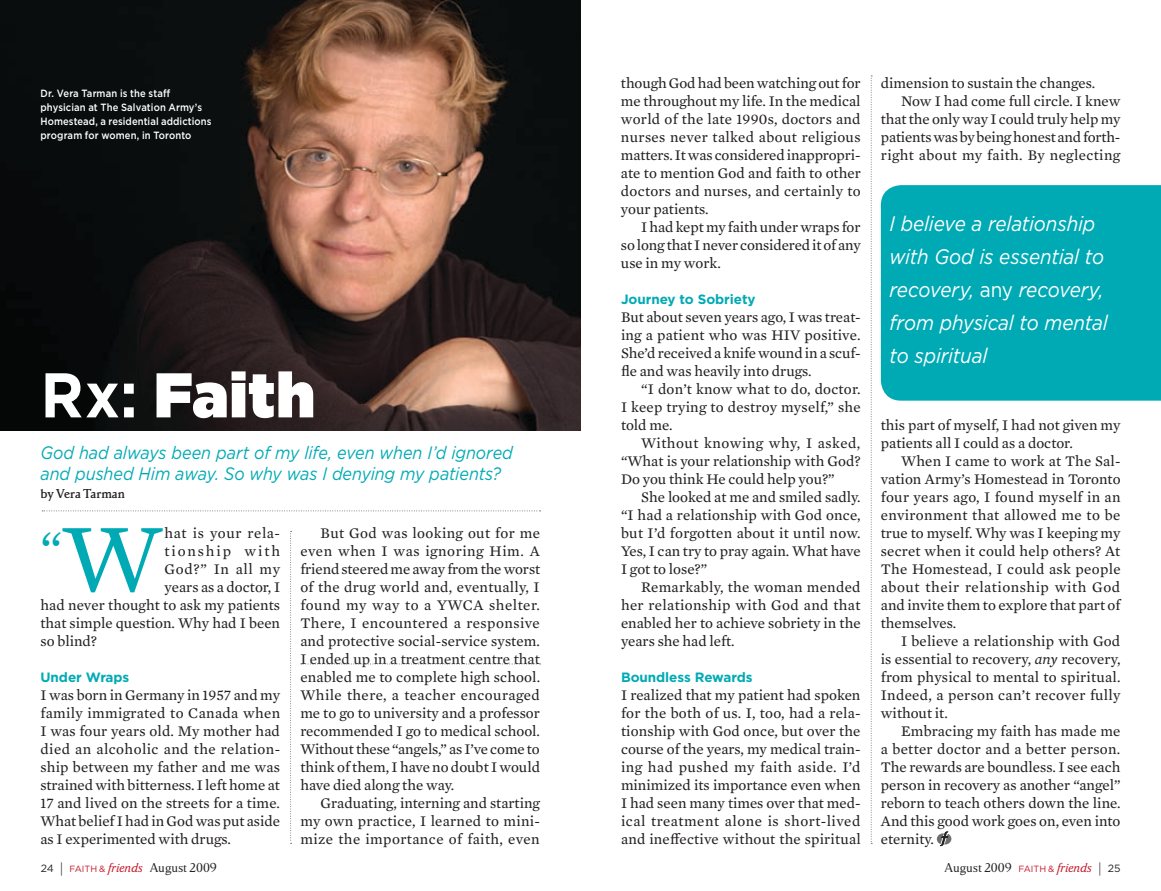
<style>
.page{position:relative;width:1161px;height:891px;background:#fff}
.page>*{position:absolute;margin:0;border:0;box-sizing:border-box;transform-origin:0 0}
.t1{font:900 63px "Gotham";color:#fff;scale:.95 1}
.t2{font:49.95px "Mercury Text G2";color:#00aab5}
.t3{font:italic 21px/33px "Gotham";letter-spacing:-.01em;color:#fff;scale:.9 1}
.t4{font:italic 18px/21px "Gotham";letter-spacing:-.005em;color:#00aab5;scale:.9 1}
.t5{font:15px/18px "Mercury Text G2";letter-spacing:.005em;color:#231f20;text-align:justify}
.t6{font:700 13.5px "Gotham";letter-spacing:-.005em;color:#00aab5}
.t7{font:12px "Parkinson";color:#231f20}
.t8{font:500 12px "Parkinson";color:#231f20}
.t9{font:italic 12px "Parkinson";color:#c41425}
.t10{font:500 10.5px/13.8px "Gotham";letter-spacing:.01em;color:#fff;scale:.9 1}
.t11{font:9px "Gotham";color:#c41425}
.s1{font-weight:700}
.s2{font-size:99.75px}
.s3{font-style:normal}
.s4{font-style:italic}
.s5{font-size:10.5px;color:#231f20}
.s6{font-family:"Parkinson";font-size:13.5px;color:#231f20}
.s7{font-family:"Gotham";font-size:9px;color:#c41425}
.s8{font-style:italic;color:#c41425}
.s9{font-family:"Gotham";font-style:normal;font-size:9px}
.s10{font-style:normal;font-size:13.5px;color:#231f20}
.s11{font-family:"Gotham";font-style:normal;font-size:10.5px;color:#231f20}
</style>
<div class="page">
<svg style="left:937px;top:831px;width:14px;height:15px"></svg>
<img style="left:0;top:0;width:580px;height:430px">
<svg style="left:290px;top:531px;width:2px;height:313px"></svg>
<svg style="left:871px;top:76px;width:1px;height:768px"></svg>
<svg style="left:301px;top:664px;width:240px;height:1px"></svg>
<svg style="left:42px;top:511px;width:499px;height:1px"></svg>
<div style="left:881px;top:185px;width:280px;height:216px;background:#00aab5"></div>
<p class="t10" style="left:40px;top:86px;width:192px">Dr. Vera Tarman is the staff physician at The Salvation Army’s<br>Homestead, a residential addictions program for women, in Toronto</p>
<h1 class="t1" style="left:40px;top:350px;width:290px"><span class="s1">Rx:</span> Faith</h1>
<p class="t4" style="left:40px;top:441px;width:526px">God had always been part of my life, even when I’d ignored and pushed Him away. So why was I denying my patients?</p>
<p class="t8" style="left:40px;top:486px;width:86px">by Vera Tarman</p>
<h2 class="t2" style="left:40px;top:512px;width:124px">“<span class="s2">W</span></h2>
<p class="t5" style="left:165px;top:523px;width:117px">hat is your rela-</p>
<p class="t5" style="left:165px;top:541px;width:117px">tionship with</p>
<p class="t5" style="left:165px;top:559px;width:117px">God?” In all my</p>
<p class="t5" style="left:165px;top:577px;width:117px">years as a doctor, I</p>
<p class="t5" style="left:41px;top:595px;width:241px">had never thought to ask my patients</p>
<p class="t5" style="left:41px;top:613px;width:241px">that simple question. Why had I been</p>
<p class="t5" style="left:41px;top:631px;width:58px">so blind?</p>
<p class="t6" style="left:40px;top:668px;width:90px">Under Wraps</p>
<p class="t5" style="left:40px;top:685px;width:241px">I was born in Germany in 1957 and my family immigrated to Canada when I was four years old. My mother had died an alcoholic and the relation&shy;ship between my father and me was strained with bitterness. I left home at 17 and lived on the streets for a time.<br>What belief I had in God was put aside as I experimented with drugs.</p>
<p class="t5" style="left:300px;top:523px;width:241px;text-indent:20px">But God was looking out for me even when I was ignoring Him. A friend steered me away from the worst of the drug world and, eventually, I found my way to a YWCA shelter.<br>There, I encountered a responsive and protective social-service system.<br>I ended up in a treatment centre that enabled me to complete high school.<br>While there, a teacher encouraged me to go to university and a professor recommended I go to medical school.<br>Without these “angels,” as I’ve come to think of them, I have no doubt I would have died along the way.</p>
<p class="t5" style="left:300px;top:793px;width:242px;text-indent:20px">Graduating, interning and starting my own practice, I learned to mini&shy;mize the importance of faith, even</p>
<p class="t5" style="left:621px;top:73px;width:241px">though God had been watching out for me throughout my life. In the medical world of the late 1990s, doctors and nurses never talked about religious matters. It was considered inappropri&shy;ate to mention God and faith to other doctors and nurses, and certainly to your patients.</p>
<p class="t5" style="left:621px;top:217px;width:241px;text-indent:20px">I had kept my faith under wraps for so long that I never considered it of any use in my work.</p>
<p class="t6" style="left:621px;top:290px;width:136px">Journey to Sobriety</p>
<p class="t5" style="left:621px;top:307px;width:241px">But about seven years ago, I was treat&shy;ing a patient who was HIV positive.<br>She’d received a knife wound in a scuf&shy;fle and was heavily into drugs.</p>
<p class="t5" style="left:621px;top:379px;width:241px;text-indent:20px">“I don’t know what to do, doctor.<br>I keep trying to destroy myself,” she told me.</p>
<p class="t5" style="left:621px;top:433px;width:241px;text-indent:20px">Without knowing why, I asked, “What is your relationship with God?<br>Do you think He could help you?”</p>
<p class="t5" style="left:621px;top:487px;width:241px;text-indent:20px">She looked at me and smiled sadly. “I had a relationship with God once, but I’d forgotten about it until now.<br>Yes, I can try to pray again. What have I got to lose?”</p>
<p class="t5" style="left:621px;top:577px;width:241px;text-indent:20px">Remarkably, the woman mended her relationship with God and that enabled her to achieve sobriety in the years she had left.</p>
<p class="t6" style="left:621px;top:668px;width:133px">Boundless Rewards</p>
<p class="t5" style="left:621px;top:685px;width:241px">I realized that my patient had spoken for the both of us. I, too, had a rela&shy;tionship with God once, but over the course of the years, my medical train&shy;ing had pushed my faith aside. I’d minimized its importance even when I had seen many times over that med&shy;ical treatment alone is short-lived and ineffective without the spiritual</p>
<p class="t5" style="left:881px;top:73px;width:216px">dimension to sustain the changes.</p>
<p class="t5" style="left:901px;top:91px;width:221px">Now I had come full circle. I knew</p>
<p class="t5" style="left:881px;top:109px;width:241px">that the only way I could truly help my</p>
<p class="t5" style="left:881px;top:127px;width:241px">patients was by being honest and forth-</p>
<p class="t5" style="left:881px;top:145px;width:241px">right about my faith. By neglecting</p>
<h3 class="t3" style="left:890px;top:206px;width:244px">I believe a relationship with God is essential to recovery, <span class="s3">any</span> recovery, from physical to mental to spiritual</h3>
<p class="t5" style="left:881px;top:415px;width:241px">this part of myself, I had not given my patients all I could as a doctor.</p>
<p class="t5" style="left:881px;top:451px;width:242px;text-indent:20px">When I came to work at The Sal&shy;vation Army’s Homestead in Toronto four years ago, I found myself in an environment that allowed me to be true to myself. Why was I keeping my secret when it could help others? At The Homestead, I could ask people about their relationship with God and invite them to explore that part of themselves.</p>
<p class="t5" style="left:881px;top:631px;width:241px;text-indent:20px">I believe a relationship with God is essential to recovery, <span class="s4">any</span> recovery, from physical to mental to spiritual.<br>Indeed, a person can’t recover fully without it.</p>
<p class="t5" style="left:881px;top:721px;width:241px;text-indent:20px">Embracing my faith has made me a better doctor and a better person.<br>The rewards are boundless. I see each person in recovery as another “angel” reborn to teach others down the line.<br>And this good work goes on, even into eternity.</p>
<p class="t11" style="left:41px;top:863px;width:41px"><span class="s5">24</span> <span class="s6">|</span> Faith</p>
<p class="t7" style="left:99px;top:861px;width:119px"><span class="s7">&amp;</span> <span class="s8">friends</span> August 2009</p>
<p class="t7" style="left:945px;top:861px;width:86px">August 2009 <span class="s7">Faith</span></p>
<p class="t9" style="left:1048px;top:861px;width:74px"><span class="s9">&amp;</span> friends <span class="s10">|</span> <span class="s11">25</span></p>
</div>
